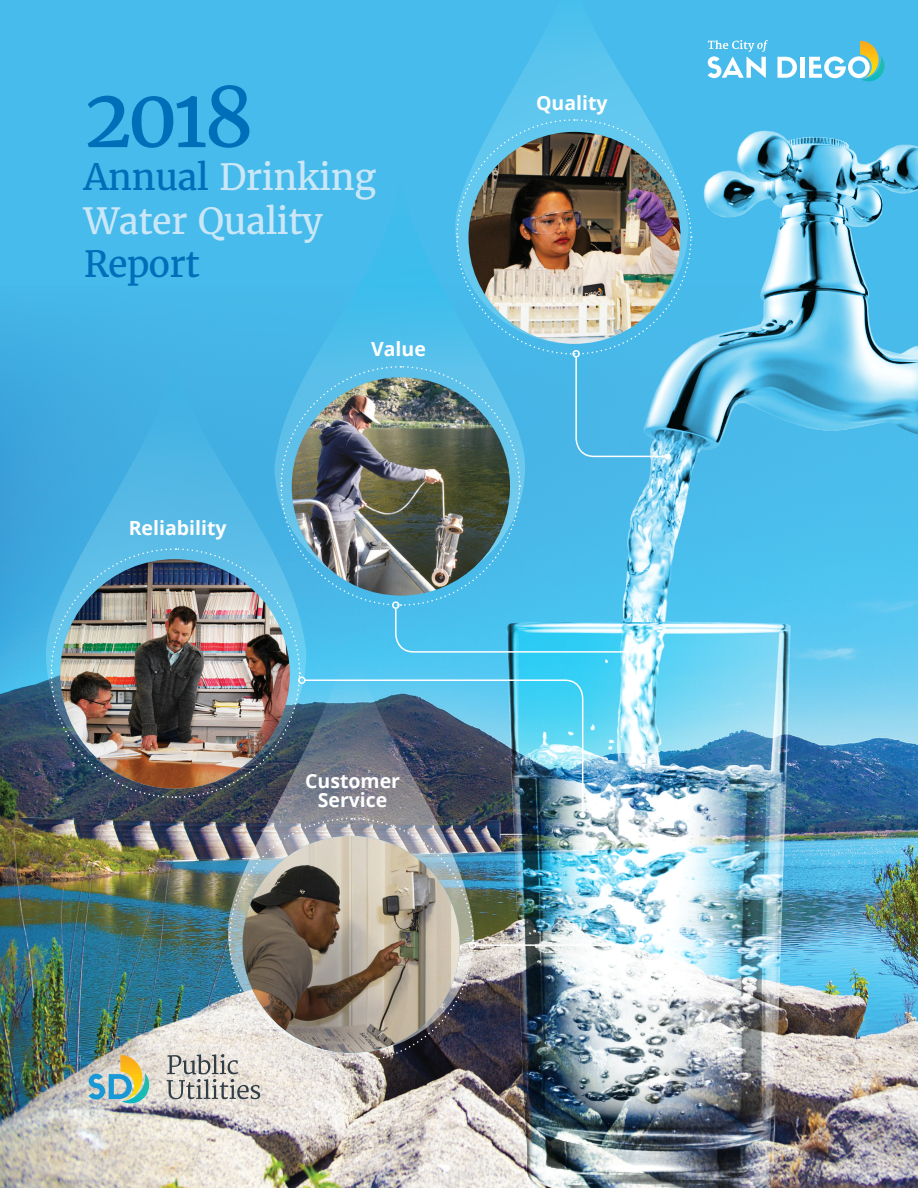
<style>
.page{position:relative;width:918px;height:1188px;background:#47bbeb}
.page>*{position:absolute;margin:0;border:0;box-sizing:border-box;transform-origin:0 0}
.t1{font:81px "Merriweather";color:#006fba}
.t2{font:36px/43.2px "Merriweather";letter-spacing:-.02em;color:#cae7f8}
.t3{font:700 19.5px/19.5px "Open Sans";color:#fff;text-align:center}
.s1{color:#006fba}
</style>
<div class="page">
<img style="left:0;top:326px;width:465px;height:862px">
<img style="left:465px;top:130px;width:453px;height:1058px">
<svg style="left:497px;top:36px;width:150px;height:82px"></svg>
<svg style="left:777px;top:57px;width:20px;height:21px"></svg>
<div style="left:800px;top:57px;width:5px;height:21px;background:#fff"></div>
<svg style="left:708px;top:40px;width:60px;height:38px"></svg>
<svg style="left:809px;top:41px;width:75px;height:40px"></svg>
<img style="left:50px;top:118px;width:642px;height:988px">
<p class="t1" style="left:84px;top:67px;width:172px">2018</p>
<p class="t2" style="left:84px;top:156px;width:294px"><span class="s1">Annual</span> Drinking<br>Water Quality<br><span class="s1">Report</span></p>
<p class="t3" style="left:129px;top:517px;width:99px">Reliability</p>
<p class="t3" style="left:371px;top:338px;width:56px">Value</p>
<p class="t3" style="left:305px;top:770px;width:96px">Customer<br>Service</p>
<p class="t3" style="left:536px;top:92px;width:73px">Quality</p>
</div>
